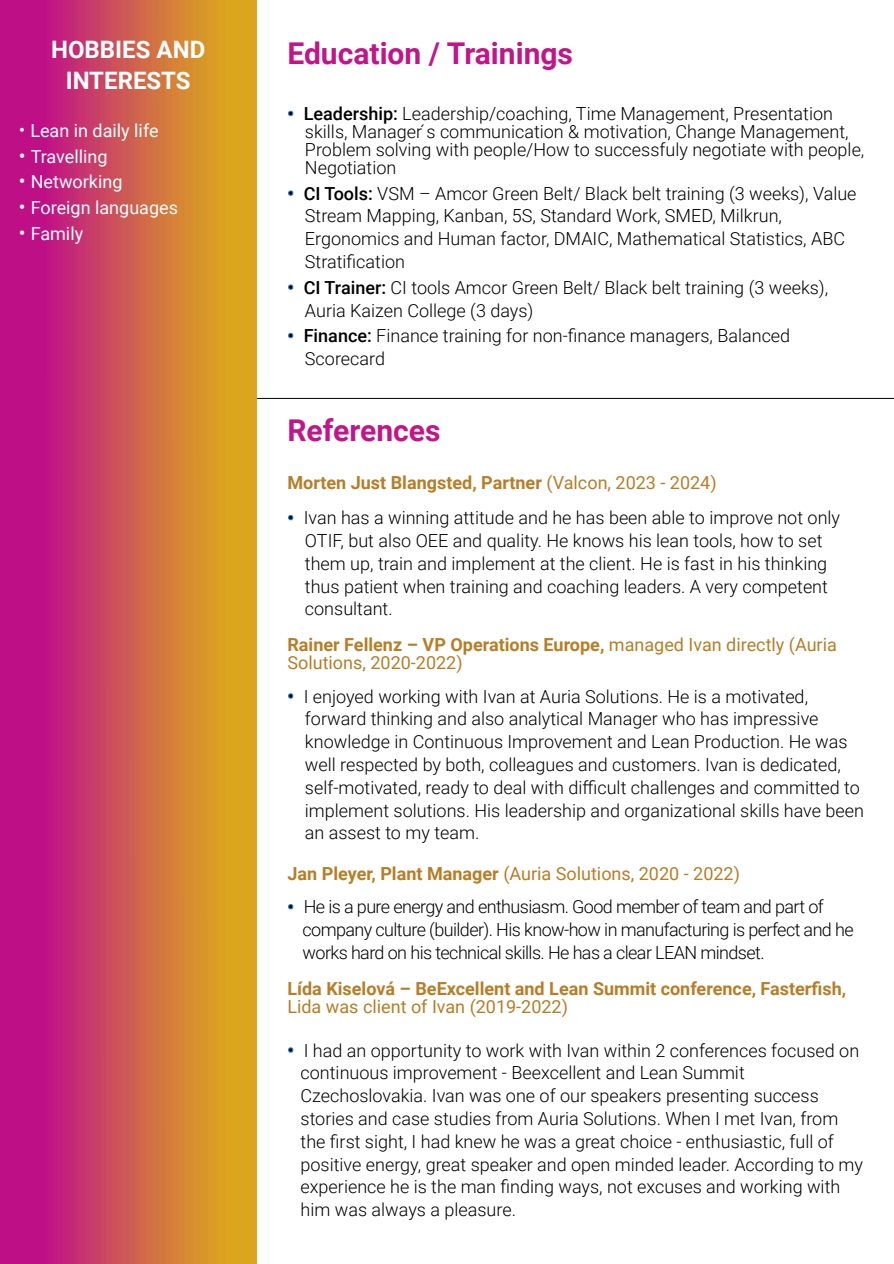
<style>
.page{position:relative;width:894px;height:1264px;background:#fff}
.page>*{position:absolute;margin:0;border:0;box-sizing:border-box;transform-origin:0 0}
.t1{font:700 30px "Roboto";color:#c21589}
.t2{font:700 24px/30.3px "Roboto";color:#fff;text-align:center}
.t3{font:300 18px/22.8px "Roboto";color:#000}
.t4{font:300 18px/22.8px "Roboto";letter-spacing:-.035em;color:#000}
.t5{font:18px/18px "Roboto";color:#b87d25}
.t6{font:700 18px "Roboto";color:#b87d25}
.t7{font:18px "Roboto";color:#fff}
.s1{font-weight:300;font-size:20.25px}
.s2{font-size:20.25px}
.s3{font-weight:700}
.s4{font-weight:500}
.s5{font-weight:400}
</style>
<div class="page">
<hr style="left:0;top:398px;width:893px;height:1px;background:#000">
<img style="left:0;top:0;width:256px;height:1263px">
<h2 class="t2" style="left:51px;top:37px;width:156px">HOBBIES AND<br>INTERESTS</h2>
<p class="t7" style="left:19px;top:124px;width:141px"><span class="s1">•</span> Lean in daily life</p>
<p class="t7" style="left:19px;top:149px;width:90px"><span class="s2">•</span> Travelling</p>
<p class="t7" style="left:19px;top:175px;width:105px"><span class="s2">•</span> Networking</p>
<p class="t7" style="left:19px;top:200px;width:161px"><span class="s2">•</span> Foreign languages</p>
<p class="t7" style="left:19px;top:226px;width:66px"><span class="s2">•</span> Family</p>
<h1 class="t1" style="left:287px;top:41px;width:287px">Education / Trainings</h1>
<p class="t3" style="left:305px;top:106px;width:560px;line-height:18px;text-indent:-18px"><span class="s3">•</span> <span class="s4">Leadership:</span> Leadership/coaching, Time Management, Presentation skills, Manager ́s communication &amp; motivation, Change Management, Problem solving with people/How to successfuly negotiate with people, Negotiation</p>
<p class="t3" style="left:305px;top:184px;width:553px;text-indent:-18px"><span class="s3">•</span> <span class="s4">CI Tools:</span> VSM – Amcor Green Belt/ Black belt training (3 weeks), Value Stream Mapping, Kanban, 5S, Standard Work, SMED, Milkrun, Ergonomics and Human factor, DMAIC, Mathematical Statistics, ABC Stratification</p>
<p class="t3" style="left:305px;top:278px;width:524px;text-indent:-18px"><span class="s3">•</span> <span class="s4">CI Trainer:</span> CI tools Amcor Green Belt/ Black belt training (3 weeks),<br>Auria Kaizen College (3 days)</p>
<p class="t3" style="left:305px;top:326px;width:486px;text-indent:-18px"><span class="s3">•</span> <span class="s4">Finance:</span> Finance training for non-finance managers, Balanced<br>Scorecard</p>
<h1 class="t1" style="left:287px;top:419px;width:154px">References</h1>
<p class="t6" style="left:287px;top:476px;width:430px">Morten Just Blangsted, Partner <span class="s5">(Valcon, 2023 - 2024)</span></p>
<p class="t3" style="left:305px;top:508px;width:536px;text-indent:-18px"><span class="s3">•</span> Ivan has a winning attitude and he has been able to improve not only OTIF, but also OEE and quality. He knows his lean tools, how to set them up, train and implement at the client. He is fast in his thinking thus patient when training and coaching leaders. A very competent consultant.</p>
<p class="t5" style="left:287px;top:638px;width:550px"><span class="s3">Rainer Fellenz – VP Operations Europe,</span> managed Ivan directly (Auria<br>Solutions, 2020-2022)</p>
<p class="t3" style="left:305px;top:686px;width:560px;text-indent:-18px"><span class="s3">•</span> I enjoyed working with Ivan at Auria Solutions. He is a motivated, forward thinking and also analytical Manager who has impressive knowledge in Continuous Improvement and Lean Production. He was well respected by both, colleagues and customers. Ivan is dedicated, self-motivated, ready to deal with difficult challenges and committed to implement solutions. His leadership and organizational skills have been an assest to my team.</p>
<p class="t5" style="left:287px;top:866px;width:454px"><span class="s3">Jan Pleyer, Plant Manager</span> (Auria Solutions, 2020 - 2022)</p>
<p class="t4" style="left:302px;top:897px;width:552px;text-indent:-15px"><span class="s3">•</span> He is a pure energy and enthusiasm. Good member of team and part of company culture (builder). His know-how in manufacturing is perfect and he works hard on his technical skills. He has a clear LEAN mindset.</p>
<p class="t6" style="left:287px;top:981px;width:560px">Lída Kiselová – BeExcellent and Lean Summit conference, Fasterfish,</p>
<p class="t5" style="left:287px;top:999px;width:282px">Lida was client of Ivan (2019-2022)</p>
<p class="t3" style="left:300px;top:1040px;width:564px;text-indent:-13px"><span class="s3">•</span> I had an opportunity to work with Ivan within 2 conferences focused on continuous improvement - Beexcellent and Lean Summit Czechoslovakia. Ivan was one of our speakers presenting success stories and case studies from Auria Solutions. When I met Ivan, from the first sight, I had knew he was a great choice - enthusiastic, full of positive energy, great speaker and open minded leader. According to my experience he is the man finding ways, not excuses and working with him was always a pleasure.</p>
</div>
